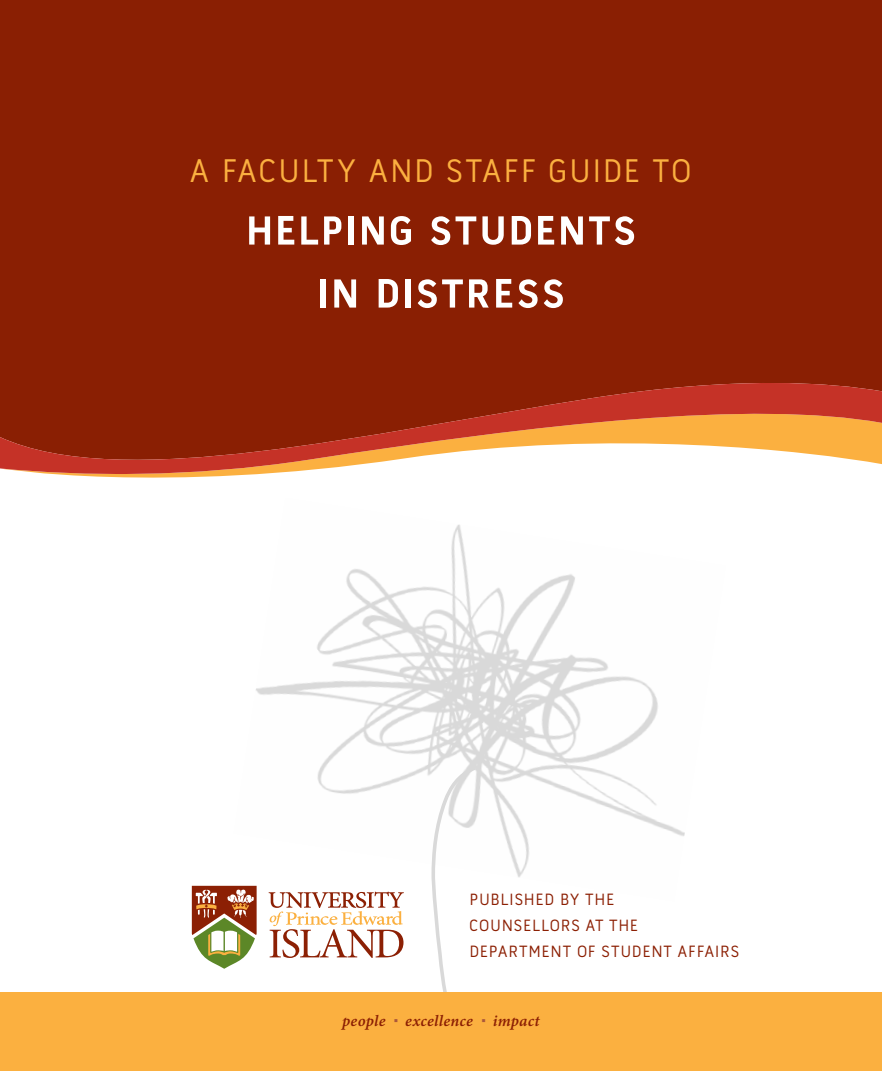
<style>
.page{position:relative;width:882px;height:1071px;background:#fff}
.page>*{position:absolute;margin:0;border:0;box-sizing:border-box;transform-origin:0 0}
.t1{font:600 52.5px/63px "Pill Gothic 300 mg";letter-spacing:.015em;color:#fff;text-align:center}
.t2{font:300 42px "Pill Gothic 300 mg";color:#fbb040}
.t3{font:300 21px/26.2px "Pill Gothic 300 mg";letter-spacing:.01em;color:#8c2004}
.t4{font:15.92px "Minion Pro Semibold It Capt";letter-spacing:.015em;color:#8c2004}
.s1{font-family:"Pill Gothic 300 mg";font-size:29.75px;color:#ab583a}
</style>
<div class="page">
<img style="left:234px;top:525px;width:451px;height:368px">
<svg style="left:430px;top:763px;width:50px;height:230px"></svg>
<div style="left:0;top:123px;width:882px;height:253px;background:#8a1f03"></div>
<svg style="left:0;top:376px;width:882px;height:102px"></svg>
<div style="left:0;top:0;width:882px;height:123px;background:#8a1f03"></div>
<div style="left:0;top:993px;width:882px;height:78px;background:#fbb040"></div>
<svg style="left:192px;top:886px;width:65px;height:83px"></svg>
<svg style="left:269px;top:892px;width:135px;height:66px"></svg>
<h2 class="t2" style="left:189px;top:150px;width:505px">A Faculty and Staff Guide to</h2>
<h1 class="t1" style="left:245px;top:200px;width:388px">Helping Students in Distress</h1>
<p class="t3" style="left:469px;top:886px;width:144px">PUBLISHED BY THE<br>COUN</p>
<p class="t3" style="left:514px;top:912px;width:19px">SELLO</p>
<p class="t3" style="left:560px;top:912px;width:76px">RS AT THE</p>
<p class="t3" style="left:469px;top:939px;width:83px">DEPARTMENT</p>
<p class="t3" style="left:577px;top:939px;width:46px">OF STUDENT</p>
<p class="t3" style="left:678px;top:939px;width:63px">AFFAI RS</p>
<p class="t4" style="left:342px;top:1012px;width:199px">people <span class="s1">·</span> excellence <span class="s1">·</span> impact</p>
</div>
